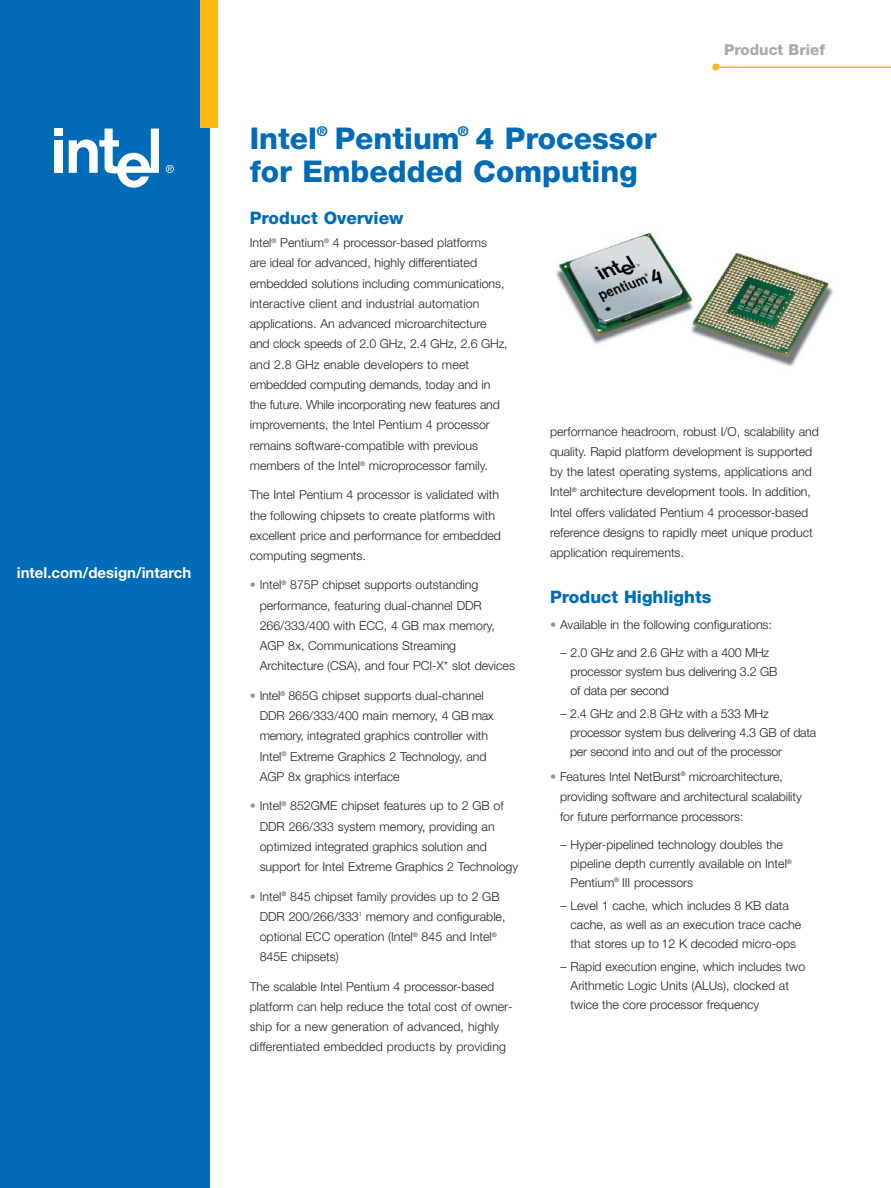
<style>
.page{position:relative;width:891px;height:1188px;background:#fff}
.page>*{position:absolute;margin:0;border:0;box-sizing:border-box;transform-origin:0 0}
.t1{font:800 30px/33px "Helvetica Neue";color:#006bb6}
.t2{font:800 17.25px "Helvetica Neue";color:#006bb6}
.t3{font:700 15px "Helvetica Neue";color:#fff}
.t4{font:800 15px "Helvetica Neue";color:#a7a9ac}
.t5{font:800 13.5px "Helvetica Neue";color:#006bb6}
.t6{font:300 12.3px/20.2px "Helvetica Neue";color:#231f20}
.s1{font-size:12.75px}
.s2{color:#939598}
</style>
<div class="page">
<div style="left:0;top:0;width:209px;height:1188px;background:#006bb6"></div>
<div style="left:201px;top:0;width:17px;height:128px;background:#fdb813"></div>
<div style="left:54px;top:128px;width:9px;height:8px;background:#fff"></div>
<div style="left:54px;top:140px;width:9px;height:33px;background:#fff"></div>
<svg style="left:69px;top:129px;width:90px;height:59px"></svg>
<svg style="left:166px;top:165px;width:8px;height:8px"></svg>
<img style="left:556px;top:232px;width:277px;height:135px">
<div style="left:712px;top:64px;width:7px;height:7px;background:#fdb813;border-radius:50%"></div>
<hr style="left:716px;top:66px;width:175px;height:2px;background:#fdb813">
<p class="t3" style="left:17px;top:568px;width:176px">intel.com/design/intarch</p>
<h1 class="t1" style="left:250px;top:124px;width:69px">Intel</h1>
<p class="t5" style="left:317px;top:127px;width:12px">®</p>
<h1 class="t1" style="left:335px;top:124px;width:126px">Pentium</h1>
<p class="t5" style="left:458px;top:127px;width:12px">®</p>
<h1 class="t1" style="left:250px;top:124px;width:408px;text-indent:226px">4 Processor for Embedded Computing</h1>
<p class="t4" style="left:724px;top:44px;width:102px">Product Brief</p>
<h2 class="t2" style="left:250px;top:211px;width:155px">Product Overview</h2>
<p class="t6" style="left:250px;top:234px;width:259px"><span class="s1">I</span>ntel<sup>®</sup> Pentium<sup>®</sup> 4 processor-based platforms<br>are ideal for advanced, highly differentiated embedded solutions including communications, interactive client and industrial automation applications. An advanced microarchitecture and clock speeds of 2.0 GHz, 2.4 GHz, 2.6 GHz, and 2.8 GHz enable developers to meet embedded computing demands, today and in the future. While incorporating new features and improvements, the Intel Pentium 4 processor remains software-compatible with previous members of the Intel<sup>®</sup> microprocessor family.</p>
<p class="t6" style="left:250px;top:486px;width:253px">The Intel Pentium 4 processor is validated with the following chipsets to create platforms with excellent price and performance for embedded computing segments.</p>
<p class="t6" style="left:260px;top:576px;width:257px;text-indent:-10px"><span class="s2">•</span> Intel<sup>®</sup> 875P chipset supports outstanding performance, featuring dual-channel DDR 266/333/400 with ECC, 4 GB max memory, AGP 8x, Communications Streaming Architecture (CSA), and four PCI-X* slot devices</p>
<p class="t6" style="left:260px;top:687px;width:236px;text-indent:-10px"><span class="s2">•</span> Intel<sup>®</sup> 865G chipset supports dual-channel DDR 266/333/400 main memory, 4 GB max memory, integrated graphics controller with Intel<sup>®</sup> Extreme Graphics 2 Technology, and AGP 8x graphics interface</p>
<p class="t6" style="left:260px;top:797px;width:260px;text-indent:-10px"><span class="s2">•</span> Intel<sup>®</sup> 852GME chipset features up to 2 GB of DDR 266/333 system memory, providing an optimized integrated graphics solution and support for Intel Extreme Graphics 2 Technology</p>
<p class="t6" style="left:260px;top:887px;width:247px;text-indent:-10px"><span class="s2">•</span> Intel<sup>®</sup> 845 chipset family provides up to 2 GB DDR 200/266/333<sup>1</sup> memory and configurable, optional ECC operation (Intel<sup>®</sup> 845 and Intel<sup>® </sup>845E chipsets)</p>
<p class="t6" style="left:250px;top:977px;width:264px">The scalable Intel Pentium 4 processor-based platform can help reduce the total cost of owner&shy;ship for a new generation of advanced, highly differentiated embedded products by providing</p>
<p class="t6" style="left:550px;top:422px;width:270px">performance headroom, robust I/O, scalability and quality. Rapid platform development is supported by the latest operating systems, applications and Intel<sup>®</sup> architecture development tools. In addition, Intel offers validated Pentium 4 processor-based reference designs to rapidly meet unique product application requirements.</p>
<h2 class="t2" style="left:550px;top:591px;width:163px">Product Highlights</h2>
<p class="t6" style="left:550px;top:616px;width:223px"><span class="s2">•</span> Available in the following configurations:</p>
<p class="t6" style="left:571px;top:644px;width:208px;line-height:18.8px;text-indent:-10px">– 2.0 GHz and 2.6 GHz with a 400 MHz processor system bus delivering 3.2 GB of data per second</p>
<p class="t6" style="left:570px;top:706px;width:248px;line-height:18.8px;text-indent:-9px">– 2.4 GHz and 2.8 GHz with a 533 MHz processor system bus delivering 4.3 GB of data per second into and out of the processor</p>
<p class="t6" style="left:560px;top:767px;width:243px;text-indent:-10px"><span class="s2">•</span> Features Intel NetBurst<sup>®</sup> microarchitecture, providing software and architectural scalability for future performance processors:</p>
<p class="t6" style="left:571px;top:837px;width:223px;line-height:18.8px;text-indent:-10px">– Hyper-pipelined technology doubles the pipeline depth currently available on Intel<sup>®<br></sup>Pentium<sup>®</sup> III processors</p>
<p class="t6" style="left:571px;top:898px;width:232px;line-height:18.8px;text-indent:-10px">– Level 1 cache, which includes 8 KB data cache, as well as an execution trace cache that stores up to 12 K decoded micro-ops</p>
<p class="t6" style="left:571px;top:959px;width:236px;line-height:18.8px;text-indent:-10px">– Rapid execution engine, which includes two<br>Arithmetic Logic Units (ALUs), clocked at twice the core processor frequency</p>
</div>
